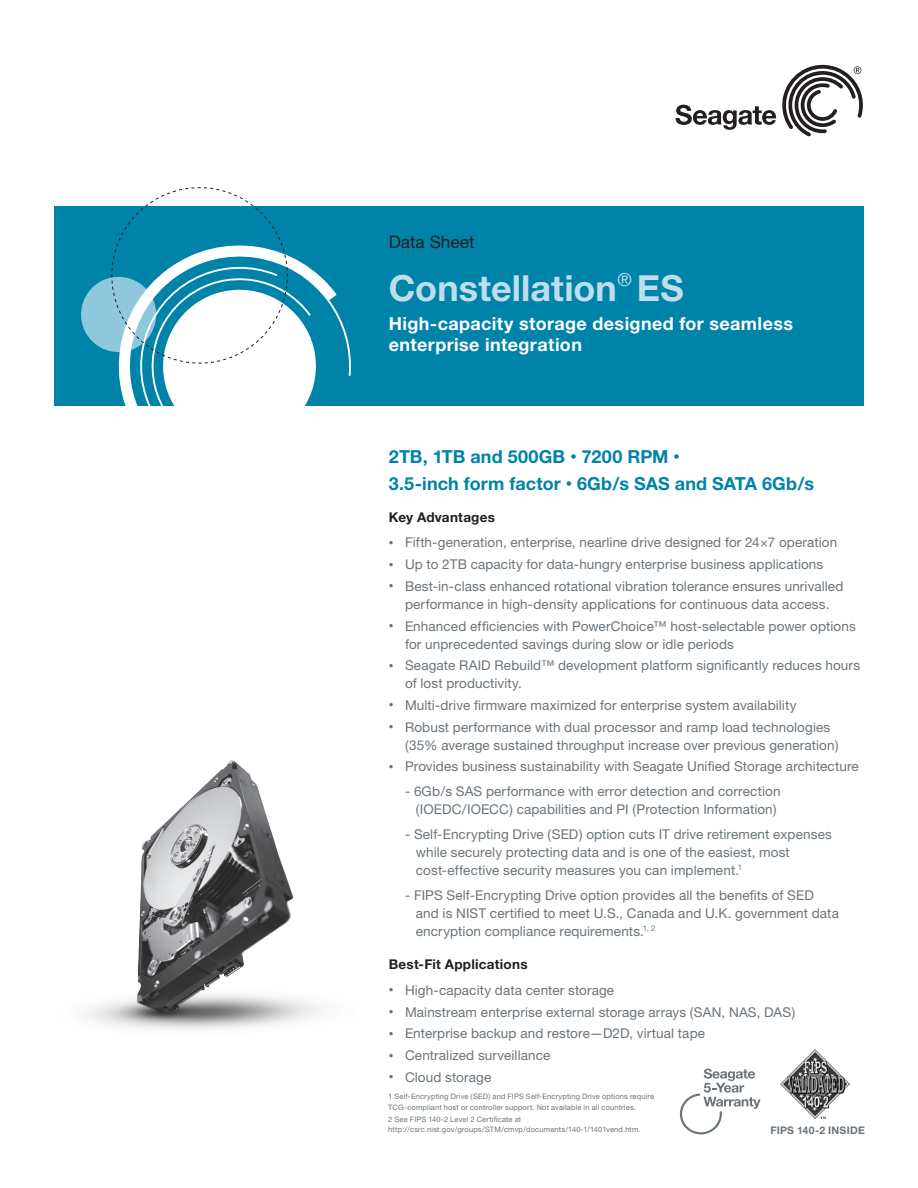
<style>
.page{position:relative;width:918px;height:1188px;background:#fff}
.page>*{position:absolute;margin:0;border:0;box-sizing:border-box;transform-origin:0 0}
.DS_Title_20__287{font:700 36px "Helvetica Neue";color:#bddeea}
.DS_Headline{font:700 18px/27px "Helvetica Neue";letter-spacing:.005em;color:#0083a9}
.Subtitle{font:700 18px/21px "Helvetica Neue";letter-spacing:.02em;color:#fff}
.Descriptor{font:17.25px "Helvetica Neue";color:#231f20}
.Bullet_Copy{font:13.5px/18px "Helvetica Neue";letter-spacing:.01em;color:#6a747b}
.Subhead{font:700 13.5px "Helvetica Neue";letter-spacing:.02em;color:#231f20}
.Subhead-2{font:700 10.5px "Helvetica Neue";letter-spacing:.025em;color:#6a747b}
.Body_Copy{font:7.5px/10.5px "Helvetica Neue";letter-spacing:.02em;color:#6a747b}
.s1{font-size:12.6px}
.s2{font-size:9.45px}
</style>
<div class="page">
<div style="left:54px;top:207px;width:810px;height:199px;background:#0083a9"></div>
<svg style="left:326px;top:282px;width:25px;height:94px"></svg>
<svg style="left:76px;top:187px;width:250px;height:219px"></svg>
<svg style="left:675px;top:105px;width:101px;height:25px"></svg>
<svg style="left:782px;top:65px;width:81px;height:72px"></svg>
<img style="left:781px;top:1049px;width:69px;height:69px">
<svg style="left:680px;top:1069px;width:81px;height:65px"></svg>
<img style="left:87px;top:759px;width:234px;height:270px">
<p class="Descriptor" style="left:389px;top:232px;width:87px">Data Sheet</p>
<p class="DS_Title_20__287" style="left:389px;top:266px;width:296px">Constellation<sup>®</sup> ES</p>
<p class="Subtitle" style="left:389px;top:312px;width:406px">High-capacity storage designed for seamless enterprise integration</p>
<p class="DS_Headline" style="left:389px;top:443px;width:427px">2TB, 1TB and 500GB <span class="s1">•</span> 7200 RPM <span class="s1">•<br></span>3.5-inch form factor <span class="s1">•</span> 6Gb/s SAS and SATA 6Gb/s</p>
<p class="Subhead" style="left:389px;top:509px;width:108px">Key Advantages</p>
<p class="Bullet_Copy" style="left:389px;top:533px;width:450px"><span class="s2">•</span> Fifth-generation, enterprise, nearline drive designed for 24×7 operation</p>
<p class="Bullet_Copy" style="left:389px;top:555px;width:436px"><span class="s2">•</span> Up to 2TB capacity for data-hungry enterprise business applications</p>
<p class="Bullet_Copy" style="left:389px;top:577px;width:456px;text-align:center"><span class="s2">•</span> Best-in-class enhanced rotational vibration tolerance ensures unrivalled performance in high-density applications for continuous data access.</p>
<p class="Bullet_Copy" style="left:405px;top:617px;width:452px;text-indent:-16px"><span class="s2">•</span> Enhanced efficiencies with PowerChoice™ host-selectable power options for unprecedented savings during slow or idle periods</p>
<p class="Bullet_Copy" style="left:405px;top:656px;width:457px;text-indent:-16px"><span class="s2">•</span> Seagate RAID Rebuild™ development platform significantly reduces hours of lost productivity.</p>
<p class="Bullet_Copy" style="left:389px;top:696px;width:409px"><span class="s2">•</span> Multi-drive firmware maximized for enterprise system availability</p>
<p class="Bullet_Copy" style="left:405px;top:718px;width:435px;text-indent:-16px"><span class="s2">•</span> Robust performance with dual processor and ramp load technologies (35% average sustained throughput increase over previous generation)</p>
<p class="Bullet_Copy" style="left:389px;top:758px;width:472px"><span class="s2">•</span> Provides business sustainability with Seagate Unified Storage architecture</p>
<p class="Bullet_Copy" style="left:405px;top:782px;width:377px;text-align:center">- 6Gb/s SAS performance with error detection and correction (IOEDC/IOECC) capabilities and PI (Protection Information)</p>
<p class="Bullet_Copy" style="left:416px;top:825px;width:418px;text-indent:-11px">- Self-Encrypting Drive (SED) option cuts IT drive retirement expenses while securely protecting data and is one of the easiest, most cost-effective security measures you can implement.<sup>1</sup></p>
<p class="Bullet_Copy" style="left:416px;top:886px;width:425px;text-indent:-11px">- FIPS Self-Encrypting Drive option provides all the benefits of SED and is NIST certified to meet U.S., Canada and U.K. government data encryption compliance requirements.<sup>1,</sup> <sup>2</sup></p>
<p class="Subhead" style="left:389px;top:956px;width:140px">Best-Fit Applications</p>
<p class="Bullet_Copy" style="left:389px;top:981px;width:227px"><span class="s2">•</span> High-capacity data center storage</p>
<p class="Bullet_Copy" style="left:389px;top:1003px;width:408px"><span class="s2">•</span> Mainstream enterprise external storage arrays (SAN, NAS, DAS)</p>
<p class="Bullet_Copy" style="left:389px;top:1025px;width:318px"><span class="s2">•</span> Enterprise backup and restore—D2D, virtual tape</p>
<p class="Bullet_Copy" style="left:389px;top:1046px;width:163px"><span class="s2">•</span> Centralized surveillance</p>
<p class="Bullet_Copy" style="left:389px;top:1068px;width:104px"><span class="s2">•</span> Cloud storage</p>
<p class="Body_Copy" style="left:388px;top:1091px;width:267px">1 Self-Encrypting Drive (SED) and FIPS Self-Encrypting Drive options require<br>TCG-compliant host or controller support. Not available in all countries.</p>
<p class="Body_Copy" style="left:388px;top:1114px;width:254px">2 See FIPS 140-2 Level 2 Certificate at http://csrc.nist.gov/groups/STM/cmvp/documents/140-1/1401vend.htm.</p>
<p class="Subhead-2" style="left:770px;top:1124px;width:96px">FIPS 140-2 INSIDE</p>
</div>
